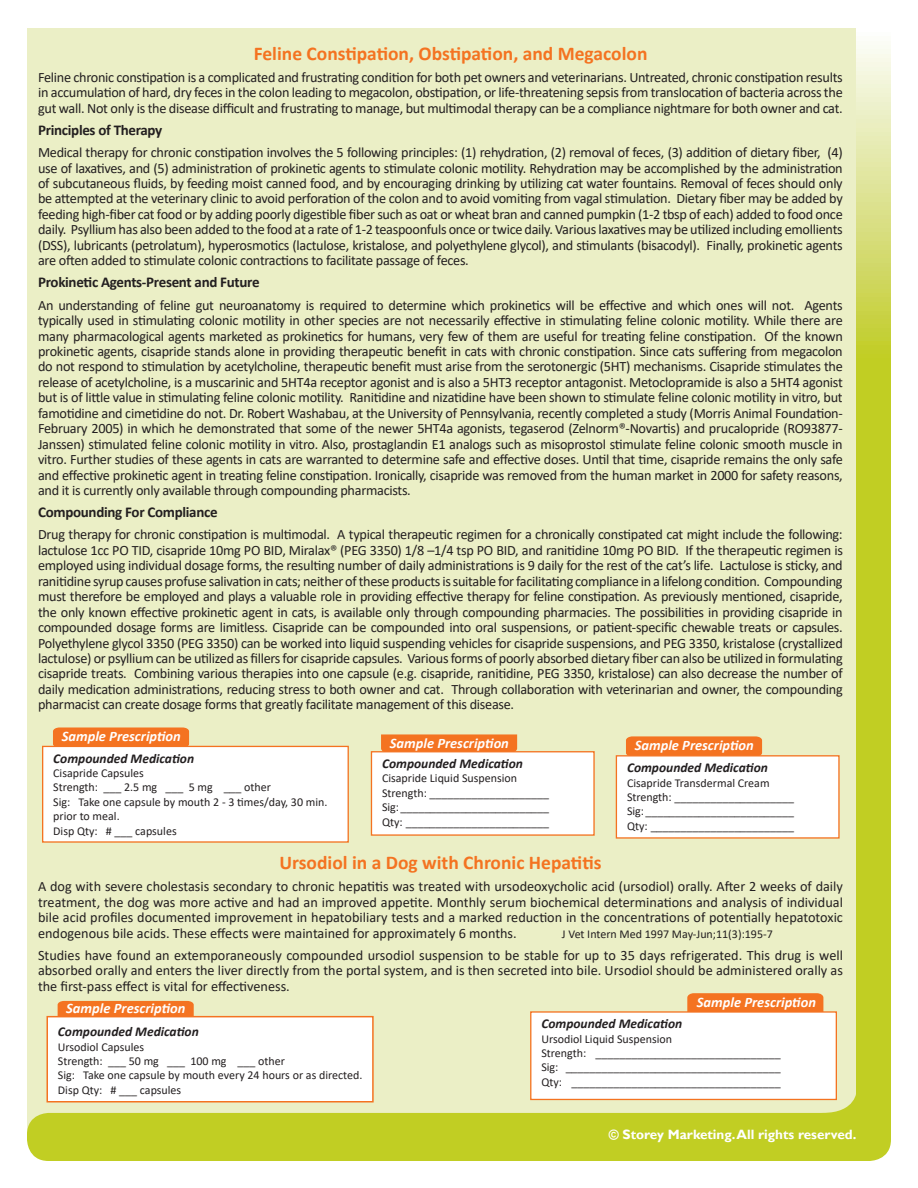
<style>
.page{position:relative;width:918px;height:1188px;background:#fff}
.page>*{position:absolute;margin:0;border:0;box-sizing:border-box;transform-origin:0 0}
.t1{font:700 19.5px "Calibri";color:#f47321}
.t2{font:700 15px "Calibri";letter-spacing:-.02em;color:#231f20}
.t3{font:italic 700 14.55px "Calibri";color:#fff}
.t4{font:14.25px/15.5px "Calibri";letter-spacing:-.02em;color:#231f20;text-align:justify}
.t5{font:italic 700 13.5px "Calibri";color:#231f20}
.t6{font:700 13.5px "Gill Sans";color:#fff}
.t7{font:12px/14.4px "Calibri";color:#231f20}
</style>
<div class="page">
<div style="left:27px;top:28px;width:846px;height:1109px;background:#ebefc6"></div>
<svg style="left:857px;top:28px;width:34px;height:1102px;background:#cad445"></svg>
<div style="left:27px;top:1113px;width:864px;height:48px;background:#c1ce23;border-radius:22px"></div>
<svg style="left:819px;top:1088px;width:44px;height:25px"></svg>
<div style="left:58px;top:1001px;width:136px;height:15px;background:#f47321"></div>
<div style="left:46px;top:1016px;width:328px;height:86px;background:#fff;border:2px solid #f47321"></div>
<div style="left:53px;top:728px;width:136px;height:18px;background:#f47321"></div>
<div style="left:42px;top:746px;width:307px;height:97px;background:#fff;border:1px solid #f47321"></div>
<div style="left:381px;top:734px;width:136px;height:17px;background:#f47321"></div>
<div style="left:371px;top:751px;width:224px;height:85px;background:#fff;border:1px solid #f47321"></div>
<div style="left:626px;top:736px;width:136px;height:19px;background:#f47321"></div>
<div style="left:616px;top:755px;width:224px;height:84px;background:#fff;border:1px solid #f47321"></div>
<div style="left:687px;top:993px;width:136px;height:18px;background:#f47321"></div>
<div style="left:530px;top:1011px;width:307px;height:89px;background:#fff;border:1px solid #f47321"></div>
<h1 class="t1" style="left:254px;top:39px;width:395px">Feline Constipation, Obstipation, and Megacolon</h1>
<p class="t4" style="left:38px;top:69px;width:806px">Feline chronic constipation is a complicated and frustrating condition for both pet owners and veterinarians. Untreated, chronic constipation results in accumulation of hard, dry feces in the colon leading to megacolon, obstipation, or life-threatening sepsis from translocation of bacteria across the gut wall. Not only is the disease difficult and frustrating to manage, but multimodal therapy can be a compliance nightmare for both owner and cat.</p>
<p class="t2" style="left:38px;top:119px;width:126px">Principles of Therapy</p>
<p class="t4" style="left:38px;top:144px;width:806px">Medical therapy for chronic constipation involves the 5 following principles: (1) rehydration, (2) removal of feces, (3) addition of dietary fiber, (4) use of laxatives, and (5) administration of prokinetic agents to stimulate colonic motility. Rehydration may be accomplished by the administration of subcutaneous fluids, by feeding moist canned food, and by encouraging drinking by utilizing cat water fountains. Removal of feces should only be attempted at the veterinary clinic to avoid perforation of the colon and to avoid vomiting from vagal stimulation. Dietary fiber may be added by feeding high-fiber cat food or by adding poorly digestible fiber such as oat or wheat bran and canned pumpkin (1-2 tbsp of each) added to food once daily. Psyllium has also been added to the food at a rate of 1-2 teaspoonfuls once or twice daily. Various laxatives may be utilized including emollients (DSS), lubricants (petrolatum), hyperosmotics (lactulose, kristalose, and polyethylene glycol), and stimulants (bisacodyl). Finally, prokinetic agents are often added to stimulate colonic contractions to facilitate passage of feces.</p>
<p class="t2" style="left:38px;top:272px;width:223px">Prokinetic Agents-Present and Future</p>
<p class="t4" style="left:38px;top:297px;width:806px">An understanding of feline gut neuroanatomy is required to determine which prokinetics will be effective and which ones will not. Agents typically used in stimulating colonic motility in other species are not necessarily effective in stimulating feline colonic motility. While there are many pharmacological agents marketed as prokinetics for humans, very few of them are useful for treating feline constipation. Of the known prokinetic agents, cisapride stands alone in providing therapeutic benefit in cats with chronic constipation. Since cats suffering from megacolon do not respond to stimulation by acetylcholine, therapeutic benefit must arise from the serotonergic (5HT) mechanisms. Cisapride stimulates the release of acetylcholine, is a muscarinic and 5HT4a receptor agonist and is also a 5HT3 receptor antagonist. Metoclopramide is also a 5HT4 agonist but is of little value in stimulating feline colonic motility. Ranitidine and nizatidine have been shown to stimulate feline colonic motility in vitro, but famotidine and cimetidine do not. Dr. Robert Washabau, at the University of Pennsylvania, recently completed a study (Morris Animal Foundation-February 2005) in which he demonstrated that some of the newer 5HT4a agonists, tegaserod (Zelnorm®-Novartis) and prucalopride (RO93877- Janssen) stimulated feline colonic motility in vitro. Also, prostaglandin E1 analogs such as misoprostol stimulate feline colonic smooth muscle in vitro. Further studies of these agents in cats are warranted to determine safe and effective doses. Until that time, cisapride remains the only safe and effective prokinetic agent in treating feline constipation. Ironically, cisapride was removed from the human market in 2000 for safety reasons, and it is currently only available through compounding pharmacists.</p>
<p class="t2" style="left:38px;top:502px;width:181px">Compounding For Compliance</p>
<p class="t4" style="left:38px;top:527px;width:806px">Drug therapy for chronic constipation is multimodal. A typical therapeutic regimen for a chronically constipated cat might include the following: lactulose 1cc PO TID, cisapride 10mg PO BID, Miralax® (PEG 3350) 1/8 –1/4 tsp PO BID, and ranitidine 10mg PO BID. If the therapeutic regimen is employed using individual dosage forms, the resulting number of daily administrations is 9 daily for the rest of the cat’s life. Lactulose is sticky, and ranitidine syrup causes profuse salivation in cats; neither of these products is suitable for facilitating compliance in a lifelong condition. Compounding must therefore be employed and plays a valuable role in providing effective therapy for feline constipation. As previously mentioned, cisapride, the only known effective prokinetic agent in cats, is available only through compounding pharmacies. The possibilities in providing cisapride in compounded dosage forms are limitless. Cisapride can be compounded into oral suspensions, or patient-specific chewable treats or capsules.<br>Polyethylene glycol 3350 (PEG 3350) can be worked into liquid suspending vehicles for cisapride suspensions, and PEG 3350, kristalose (crystallized lactulose) or psyllium can be utilized as fillers for cisapride capsules. Various forms of poorly absorbed dietary fiber can also be utilized in formulating cisapride treats. Combining various therapies into one capsule (e.g. cisapride, ranitidine, PEG 3350, kristalose) can also decrease the number of daily medication administrations, reducing stress to both owner and cat. Through collaboration with veterinarian and owner, the compounding pharmacist can create dosage forms that greatly facilitate management of this disease.</p>
<p class="t3" style="left:62px;top:726px;width:121px">Sample Prescription</p>
<p class="t5" style="left:53px;top:749px;width:142px">Compounded Medication</p>
<p class="t7" style="left:53px;top:766px;width:276px">Cisapride Capsules<br>Strength: ___ 2.5 mg ___ 5 mg ___ other<br>Sig: Take one capsule by mouth 2 - 3 times/day, 30 min. prior to meal.<br>Disp Qty: # ___ capsules</p>
<p class="t3" style="left:390px;top:732px;width:121px">Sample Prescription</p>
<p class="t5" style="left:382px;top:754px;width:142px">Compounded Medication</p>
<p class="t7" style="left:382px;top:771px;width:169px">Cisapride Liquid Suspension<br>Strength: ____________________<br>Sig: _________________________<br>Qty: ________________________</p>
<p class="t3" style="left:635px;top:735px;width:121px">Sample Prescription</p>
<p class="t5" style="left:627px;top:758px;width:142px">Compounded Medication</p>
<p class="t7" style="left:627px;top:775px;width:169px">Cisapride Transdermal Cream<br>Strength: ____________________<br>Sig: _________________________<br>Qty: ________________________</p>
<h1 class="t1" style="left:279px;top:849px;width:324px">Ursodiol in a Dog with Chronic Hepatitis</h1>
<p class="t4" style="left:38px;top:879px;width:806px">A dog with severe cholestasis secondary to chronic hepatitis was treated with ursodeoxycholic acid (ursodiol) orally. After 2 weeks of daily treatment, the dog was more active and had an improved appetite. Monthly serum biochemical determinations and analysis of individual bile acid profiles documented improvement in hepatobiliary tests and a marked reduction in the concentrations of potentially hepatotoxic endogenous bile acids. These effects were maintained for approximately 6 months.</p>
<p class="t7" style="left:562px;top:926px;width:212px">J Vet Intern Med 1997 May-Jun;11(3):195-7</p>
<p class="t4" style="left:38px;top:947px;width:806px">Studies have found an extemporaneously compounded ursodiol suspension to be stable for up to 35 days refrigerated. This drug is well absorbed orally and enters the liver directly from the portal system, and is then secreted into bile. Ursodiol should be administered orally as the first-pass effect is vital for effectiveness.</p>
<p class="t3" style="left:66px;top:998px;width:121px">Sample Prescription</p>
<p class="t5" style="left:58px;top:1022px;width:142px">Compounded Medication</p>
<p class="t7" style="left:58px;top:1039px;width:306px">Ursodiol Capsules<br>Strength: ___ 50 mg ___ 100 mg ___ other<br>Sig: Take one capsule by mouth every 24 hours or as directed.<br>Disp Qty: # ___ capsules</p>
<p class="t3" style="left:697px;top:992px;width:121px">Sample Prescription</p>
<p class="t5" style="left:541px;top:1014px;width:142px">Compounded Medication</p>
<p class="t7" style="left:541px;top:1031px;width:241px">Ursodiol Liquid Suspension<br>Strength: _______________________________ Sig: ____________________________________ Qty: ___________________________________</p>
<p class="t6" style="left:609px;top:1127px;width:249px">© Storey Marketing. All rights reserved.</p>
</div>
